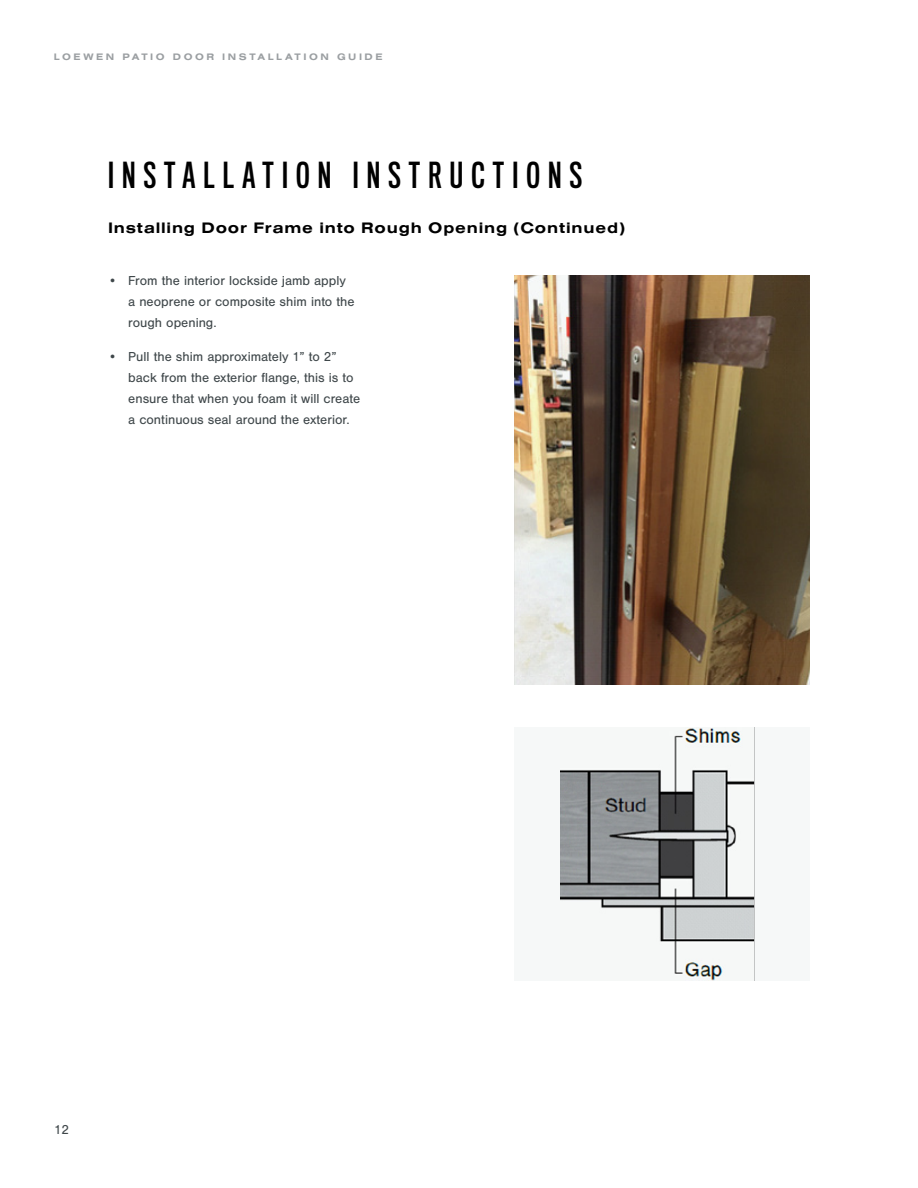
<style>
.page{position:relative;width:918px;height:1188px;background:#fff}
.page>*{position:absolute;margin:0;border:0;box-sizing:border-box;transform-origin:0 0}
.t1{font:33px "Titling Gothic FB Comp Standard";letter-spacing:.25em;color:#000}
.t2{font:700 15.75px "Nimbus San Ext";letter-spacing:.05em;color:#000}
.t3{font:13.5px/21px "Nimbus San";color:#3f474a}
.t4{font:700 9.75px "Nimbus San Ext";letter-spacing:.26em;color:#9b9fa2}
</style>
<div class="page">
<img style="left:514px;top:276px;width:296px;height:408px">
<div style="left:514px;top:727px;width:296px;height:254px;background:#f6f8f8"></div>
<img style="left:560px;top:727px;width:195px;height:254px">
<p class="t4" style="left:54px;top:50px;width:330px">LOEWEN PATIO DOOR INSTALLATION GUIDE</p>
<h1 class="t1" style="left:108px;top:157px;width:476px">INSTALLATION INSTRUCTIONS</h1>
<p class="t2" style="left:108px;top:217px;width:519px">Installing Door Frame into Rough Opening (Continued)</p>
<p class="t3" style="left:128px;top:270px;width:228px;text-indent:-20px">• From the interior lockside jamb apply a neoprene or composite shim into the rough opening.</p>
<p class="t3" style="left:128px;top:346px;width:233px;text-indent:-20px">• Pull the shim approximately 1” to 2” back from the exterior flange, this is to ensure that when you foam it will create a continuous seal around the exterior.</p>
<p class="t3" style="left:54px;top:1119px;width:17px">12</p>
</div>
